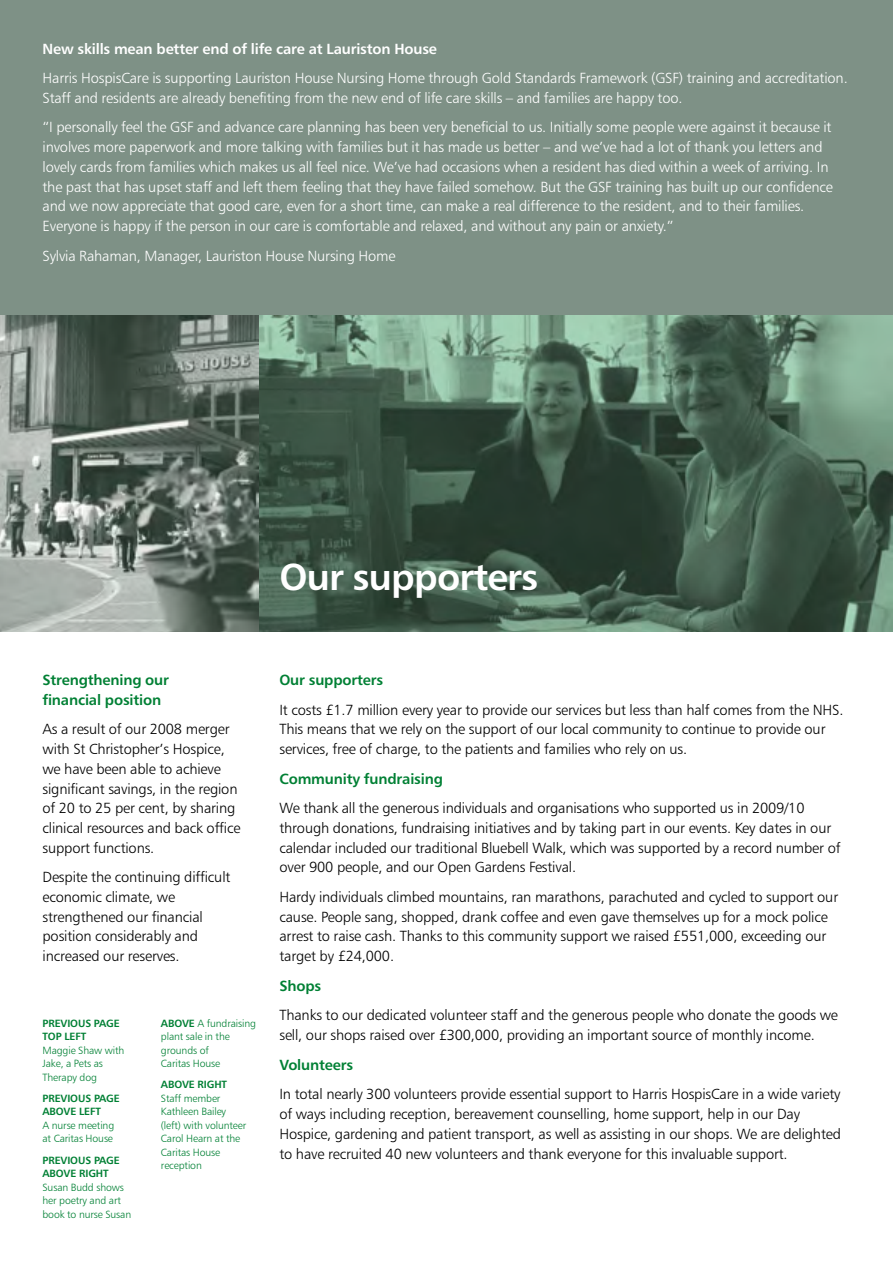
<style>
.page{position:relative;width:893px;height:1263px;background:#fff}
.page>*{position:absolute;margin:0;border:0;box-sizing:border-box;transform-origin:0 0}
.t1{font:37.5px "Humanist 777 BT Bold B";letter-spacing:-.025em;color:#fff}
.t2{font:14.7px/19.6px "Humanist 777 BT Light B";letter-spacing:-.01em;color:#000}
.t3{font:14.7px/19.6px "Humanist 777 BT Light B";letter-spacing:-.01em;color:#fff}
.t4{font:14.7px/19.8px "Humanist 777 BT Bold B";letter-spacing:-.01em;color:#008034}
.t5{font:14.7px "Humanist 777 BT Bold B";letter-spacing:-.01em;color:#fff}
.t6{font:10.5px/13.5px "Humanist 777 BT Light B";letter-spacing:-.01em;color:#008034}
.t7{font:10.5px/13.5px "Humanist 777 BT Bold B";letter-spacing:-.01em;color:#008034}
.s1{font-family:"Humanist 777 BT Bold B"}
</style>
<div class="page">
<div style="left:0;top:0;width:893px;height:316px;background:#7e9186"></div>
<img style="left:0;top:316px;width:893px;height:315px">
<p class="t5" style="left:43px;top:43px;width:396px">New skills mean better end of life care at Lauriston House</p>
<p class="t3" style="left:43px;top:69px;width:807px">Harris HospisCare is supporting Lauriston House Nursing Home through Gold Standards Framework (GSF) training and accreditation.<br>Staff and residents are already benefiting from the new end of life care skills – and families are happy too.</p>
<p class="t3" style="left:43px;top:119px;width:792px">“I personally feel the GSF and advance care planning has been very beneficial to us. Initially some people were against it because it involves more paperwork and more talking with families but it has made us better – and we’ve had a lot of thank you letters and lovely cards from families which makes us all feel nice. We’ve had occasions when a resident has died within a week of arriving. In the past that has upset staff and left them feeling that they have failed somehow. But the GSF training has built up our confidence and we now appreciate that good care, even for a short time, can make a real difference to the resident, and to their families.<br>Everyone is happy if the person in our care is comfortable and relaxed, and without any pain or anxiety.”</p>
<p class="t3" style="left:43px;top:247px;width:355px">Sylvia Rahaman, Manager, Lauriston House Nursing Home</p>
<h1 class="t1" style="left:279px;top:562px;width:260px">Our supporters</h1>
<p class="t4" style="left:43px;top:671px;width:128px">Strengthening our financial position</p>
<p class="t2" style="left:43px;top:720px;width:199px">As a result of our 2008 merger with St Christopher’s Hospice, we have been able to achieve significant savings, in the region of 20 to 25 per cent, by sharing clinical resources and back office support functions.</p>
<p class="t2" style="left:43px;top:868px;width:189px">Despite the continuing difficult economic climate, we strengthened our financial position considerably and increased our reserves.</p>
<p class="t7" style="left:43px;top:1017px;width:79px">PREVIOUS PAGE<br>TOP LEFT</p>
<p class="t6" style="left:43px;top:1044px;width:83px">Maggie Shaw with<br>Jake, a Pets as<br>Therapy dog</p>
<p class="t7" style="left:43px;top:1092px;width:79px">PREVIOUS PAGE<br>ABOVE LEFT</p>
<p class="t6" style="left:43px;top:1119px;width:73px">A nurse meeting at Caritas House</p>
<p class="t7" style="left:43px;top:1154px;width:79px">PREVIOUS PAGE<br>ABOVE RIGHT</p>
<p class="t6" style="left:43px;top:1181px;width:90px">Susan Budd shows her poetry and art book to nurse Susan</p>
<p class="t6" style="left:161px;top:1017px;width:97px"><span class="s1">ABOVE</span> A fundraising plant sale in the grounds of<br>Caritas House</p>
<p class="t7" style="left:161px;top:1079px;width:68px">ABOVE RIGHT</p>
<p class="t6" style="left:161px;top:1092px;width:87px">Staff member<br>Kathleen Bailey (left) with volunteer<br>Carol Hearn at the<br>Caritas House reception</p>
<p class="t4" style="left:279px;top:671px;width:105px">Our supporters</p>
<p class="t2" style="left:279px;top:701px;width:565px">It costs £1.7 million every year to provide our services but less than half comes from the NHS.<br>This means that we rely on the support of our local community to continue to provide our services, free of charge, to the patients and families who rely on us.</p>
<p class="t4" style="left:279px;top:770px;width:165px">Community fundraising</p>
<p class="t2" style="left:279px;top:799px;width:563px">We thank all the generous individuals and organisations who supported us in 2009/10 through donations, fundraising initiatives and by taking part in our events. Key dates in our calendar included our traditional Bluebell Walk, which was supported by a record number of over 900 people, and our Open Gardens Festival.</p>
<p class="t2" style="left:279px;top:888px;width:560px">Hardy individuals climbed mountains, ran marathons, parachuted and cycled to support our cause. People sang, shopped, drank coffee and even gave themselves up for a mock police arrest to raise cash. Thanks to this community support we raised £551,000, exceeding our target by £24,000.</p>
<p class="t4" style="left:279px;top:977px;width:43px">Shops</p>
<p class="t2" style="left:279px;top:1006px;width:560px">Thanks to our dedicated volunteer staff and the generous people who donate the goods we sell, our shops raised over £300,000, providing an important source of monthly income.</p>
<p class="t4" style="left:279px;top:1056px;width:75px">Volunteers</p>
<p class="t2" style="left:279px;top:1085px;width:563px">In total nearly 300 volunteers provide essential support to Harris HospisCare in a wide variety of ways including reception, bereavement counselling, home support, help in our Day Hospice, gardening and patient transport, as well as assisting in our shops. We are delighted to have recruited 40 new volunteers and thank everyone for this invaluable support.</p>
</div>
